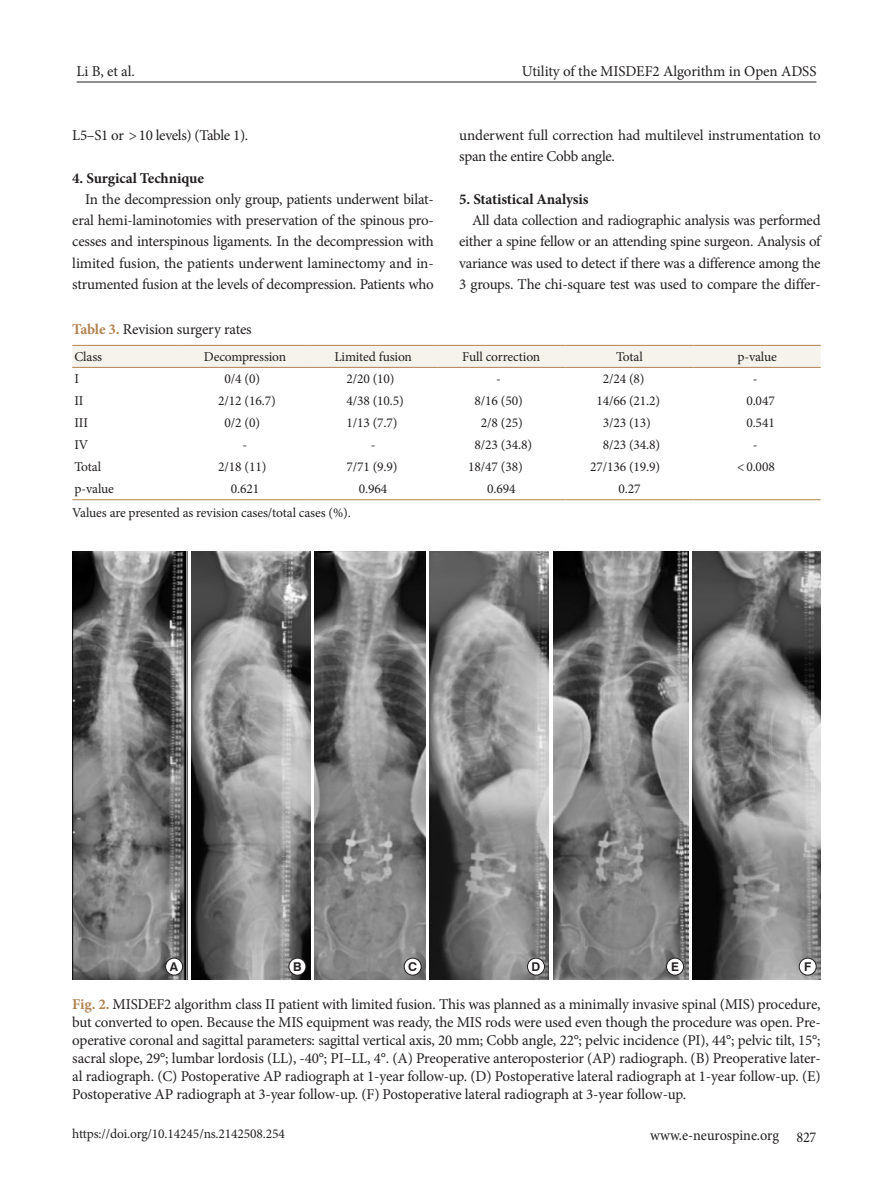
<style>
.page{position:relative;width:893px;height:1191px;background:#fff}
.page>*{position:absolute;margin:0;border:0;box-sizing:border-box;transform-origin:0 0}
.표그림캡션{font:15px/18px "Minion Pro";letter-spacing:-.01em;color:#231f20;text-align:justify}
.본문{font:15px/21.3px "Minion Pro";letter-spacing:-.02em;color:#231f20;text-align:justify}
.중제목{font:700 15px "Minion Pro";letter-spacing:-.01em;color:#231f20}
.표그림캡션-2{font:15px "Minion Pro";letter-spacing:-.01em;color:#231f20;scale:.95 1}
.표본문{font:13.5px "Minion Pro";letter-spacing:-.01em;color:#231f20}
.표항목{font:13.5px "Minion Pro";letter-spacing:-.01em;color:#231f20}
.t1{font:700 12.15px "Swiss 721 BT";color:#231f20}
.s1{font-weight:700;color:#b28450}
</style>
<div class="page">
<hr style="left:77px;top:82px;width:739px;height:1px;background:#231f20">
<div style="left:72px;top:346px;width:749px;height:21px;background:#f6f3ed"></div>
<hr style="left:72px;top:345px;width:109px;height:1px;background:#b28450">
<hr style="left:181px;top:345px;width:128px;height:1px;background:#b28450">
<hr style="left:309px;top:345px;width:128px;height:1px;background:#b28450">
<hr style="left:437px;top:345px;width:128px;height:1px;background:#b28450">
<hr style="left:565px;top:345px;width:129px;height:1px;background:#b28450">
<hr style="left:694px;top:345px;width:127px;height:1px;background:#b28450">
<hr style="left:72px;top:367px;width:109px;height:1px;background:#b28450">
<hr style="left:181px;top:367px;width:128px;height:1px;background:#b28450">
<hr style="left:309px;top:367px;width:128px;height:1px;background:#b28450">
<hr style="left:437px;top:367px;width:128px;height:1px;background:#b28450">
<hr style="left:565px;top:367px;width:129px;height:1px;background:#b28450">
<hr style="left:694px;top:367px;width:127px;height:1px;background:#b28450">
<hr style="left:72px;top:499px;width:109px;height:1px;background:#b28450">
<hr style="left:181px;top:499px;width:128px;height:1px;background:#b28450">
<hr style="left:309px;top:499px;width:128px;height:1px;background:#b28450">
<hr style="left:437px;top:499px;width:128px;height:1px;background:#b28450">
<hr style="left:565px;top:499px;width:129px;height:1px;background:#b28450">
<hr style="left:694px;top:499px;width:127px;height:1px;background:#b28450">
<img style="left:692px;top:551px;width:129px;height:428px">
<img style="left:553px;top:551px;width:135px;height:428px">
<img style="left:430px;top:551px;width:119px;height:428px">
<img style="left:315px;top:551px;width:111px;height:428px">
<img style="left:191px;top:551px;width:119px;height:428px">
<img style="left:72px;top:551px;width:115px;height:428px">
<div style="left:166px;top:958px;width:17px;height:17px;background:#fff;border-radius:50%"></div>
<div style="left:165px;top:958px;width:18px;height:17px;border:1px solid #231f20;border-radius:50%"></div>
<div style="left:289px;top:958px;width:17px;height:17px;background:#fff;border-radius:50%"></div>
<div style="left:289px;top:958px;width:17px;height:17px;border:1px solid #231f20;border-radius:50%"></div>
<div style="left:404px;top:958px;width:17px;height:17px;background:#fff;border-radius:50%"></div>
<div style="left:404px;top:958px;width:17px;height:17px;border:1px solid #231f20;border-radius:50%"></div>
<div style="left:527px;top:958px;width:17px;height:17px;background:#fff;border-radius:50%"></div>
<div style="left:527px;top:958px;width:18px;height:17px;border:1px solid #231f20;border-radius:50%"></div>
<div style="left:666px;top:958px;width:17px;height:17px;background:#fff;border-radius:50%"></div>
<div style="left:666px;top:958px;width:18px;height:17px;border:1px solid #231f20;border-radius:50%"></div>
<div style="left:799px;top:958px;width:17px;height:17px;background:#fff;border-radius:50%"></div>
<div style="left:799px;top:958px;width:17px;height:17px;border:1px solid #231f20;border-radius:50%"></div>
<p class="표그림캡션" style="left:77px;top:62px;width:60px">Li B, et al.</p>
<p class="표그림캡션" style="left:522px;top:62px;width:296px">Utility of the MISDEF2 Algorithm in Open ADSS</p>
<p class="본문" style="left:72px;top:125px;width:178px">L5–S1 or &gt; 10 levels) (Table 1).</p>
<p class="중제목" style="left:72px;top:167px;width:133px">4. Surgical Technique</p>
<p class="본문" style="left:72px;top:188px;width:363px;text-indent:13px">In the decompression only group, patients underwent bilat&shy;eral hemi-laminotomies with preservation of the spinous pro&shy;cesses and interspinous ligaments. In the decompression with limited fusion, the patients underwent laminectomy and in&shy;strumented fusion at the levels of decompression. Patients who</p>
<p class="본문" style="left:459px;top:125px;width:363px">underwent full correction had multilevel instrumentation to span the entire Cobb angle.</p>
<p class="중제목" style="left:459px;top:188px;width:131px">5. Statistical Analysis</p>
<p class="본문" style="left:459px;top:210px;width:363px;text-indent:13px">All data collection and radiographic analysis was performed either a spine fellow or an attending spine surgeon. Analysis of variance was used to detect if there was a difference among the 3 groups. The chi-square test was used to compare the differ-</p>
<p class="표그림캡션" style="left:72px;top:320px;width:181px"><span class="s1">Table 3.</span> Revision surgery rates</p>
<p class="표항목" style="left:74px;top:347px;width:29px">Class</p>
<p class="표항목" style="left:204px;top:347px;width:84px">Decompression</p>
<p class="표항목" style="left:334px;top:347px;width:79px">Limited fusion</p>
<p class="표항목" style="left:462px;top:347px;width:80px">Full correction</p>
<p class="표항목" style="left:616px;top:347px;width:28px">Total</p>
<p class="표항목" style="left:737px;top:347px;width:41px">p-value</p>
<p class="표본문" style="left:74px;top:370px;width:6px">I</p>
<p class="표본문" style="left:225px;top:370px;width:37px">0/4 (0)</p>
<p class="표본문" style="left:346px;top:370px;width:50px">2/20 (10)</p>
<p class="표본문" style="left:496px;top:370px;width:6px">-</p>
<p class="표본문" style="left:603px;top:370px;width:43px">2/24 (8)</p>
<p class="표본문" style="left:753px;top:370px;width:6px">-</p>
<p class="표본문" style="left:74px;top:392px;width:11px">II</p>
<p class="표본문" style="left:218px;top:392px;width:59px">2/12 (16.7)</p>
<p class="표본문" style="left:346px;top:392px;width:59px">4/38 (10.5)</p>
<p class="표본문" style="left:475px;top:392px;width:50px">8/16 (50)</p>
<p class="표본문" style="left:596px;top:392px;width:65px">14/66 (21.2)</p>
<p class="표본문" style="left:746px;top:392px;width:30px">0.047</p>
<p class="표본문" style="left:74px;top:414px;width:15px">III</p>
<p class="표본문" style="left:225px;top:414px;width:37px">0/2 (0)</p>
<p class="표본문" style="left:346px;top:414px;width:53px">1/13 (7.7)</p>
<p class="표본문" style="left:481px;top:414px;width:43px">2/8 (25)</p>
<p class="표본문" style="left:603px;top:414px;width:50px">3/23 (13)</p>
<p class="표본문" style="left:746px;top:414px;width:30px">0.541</p>
<p class="표본문" style="left:74px;top:436px;width:15px">IV</p>
<p class="표본문" style="left:243px;top:436px;width:6px">-</p>
<p class="표본문" style="left:371px;top:436px;width:6px">-</p>
<p class="표본문" style="left:475px;top:436px;width:59px">8/23 (34.8)</p>
<p class="표본문" style="left:603px;top:436px;width:59px">8/23 (34.8)</p>
<p class="표본문" style="left:753px;top:436px;width:6px">-</p>
<p class="표본문" style="left:74px;top:458px;width:28px">Total</p>
<p class="표본문" style="left:218px;top:458px;width:50px">2/18 (11)</p>
<p class="표본문" style="left:346px;top:458px;width:53px">7/71 (9.9)</p>
<p class="표본문" style="left:468px;top:458px;width:56px">18/47 (38)</p>
<p class="표본문" style="left:590px;top:458px;width:72px">27/136 (19.9)</p>
<p class="표본문" style="left:737px;top:458px;width:39px">&lt; 0.008</p>
<p class="표본문" style="left:74px;top:480px;width:41px">p-value</p>
<p class="표본문" style="left:231px;top:480px;width:30px">0.621</p>
<p class="표본문" style="left:359px;top:480px;width:30px">0.964</p>
<p class="표본문" style="left:487px;top:480px;width:30px">0.694</p>
<p class="표본문" style="left:618px;top:480px;width:24px">0.27</p>
<p class="표본문" style="left:72px;top:504px;width:280px">Values are presented as revision cases/total cases (%).</p>
<p class="t1" style="left:170px;top:959px;width:10px">A</p>
<p class="t1" style="left:293px;top:959px;width:10px">B</p>
<p class="t1" style="left:408px;top:959px;width:10px">C</p>
<p class="t1" style="left:532px;top:959px;width:10px">D</p>
<p class="t1" style="left:671px;top:959px;width:9px">E</p>
<p class="t1" style="left:804px;top:959px;width:9px">F</p>
<p class="표그림캡션" style="left:72px;top:995px;width:750px"><span class="s1">Fig. 2.</span> MISDEF2 algorithm class II patient with limited fusion. This was planned as a minimally invasive spinal (MIS) procedure, but converted to open. Because the MIS equipment was ready, the MIS rods were used even though the procedure was open. Pre&shy;operative coronal and sagittal parameters: sagittal vertical axis, 20 mm; Cobb angle, 22°; pelvic incidence (PI), 44°; pelvic tilt, 15°; sacral slope, 29°; lumbar lordosis (LL), -40°; PI–LL, 4°. (A) Preoperative anteroposterior (AP) radiograph. (B) Preoperative later&shy;al radiograph. (C) Postoperative AP radiograph at 1-year follow-up. (D) Postoperative lateral radiograph at 1-year follow-up. (E)<br>Postoperative AP radiograph at 3-year follow-up. (F) Postoperative lateral radiograph at 3-year follow-up.</p>
<p class="표본문" style="left:72px;top:1124px;width:214px">https://doi.org/10.14245/ns.2142508.254</p>
<p class="표그림캡션-2" style="left:650px;top:1125px;width:176px">www.e-neurospine.org 827</p>
</div>
